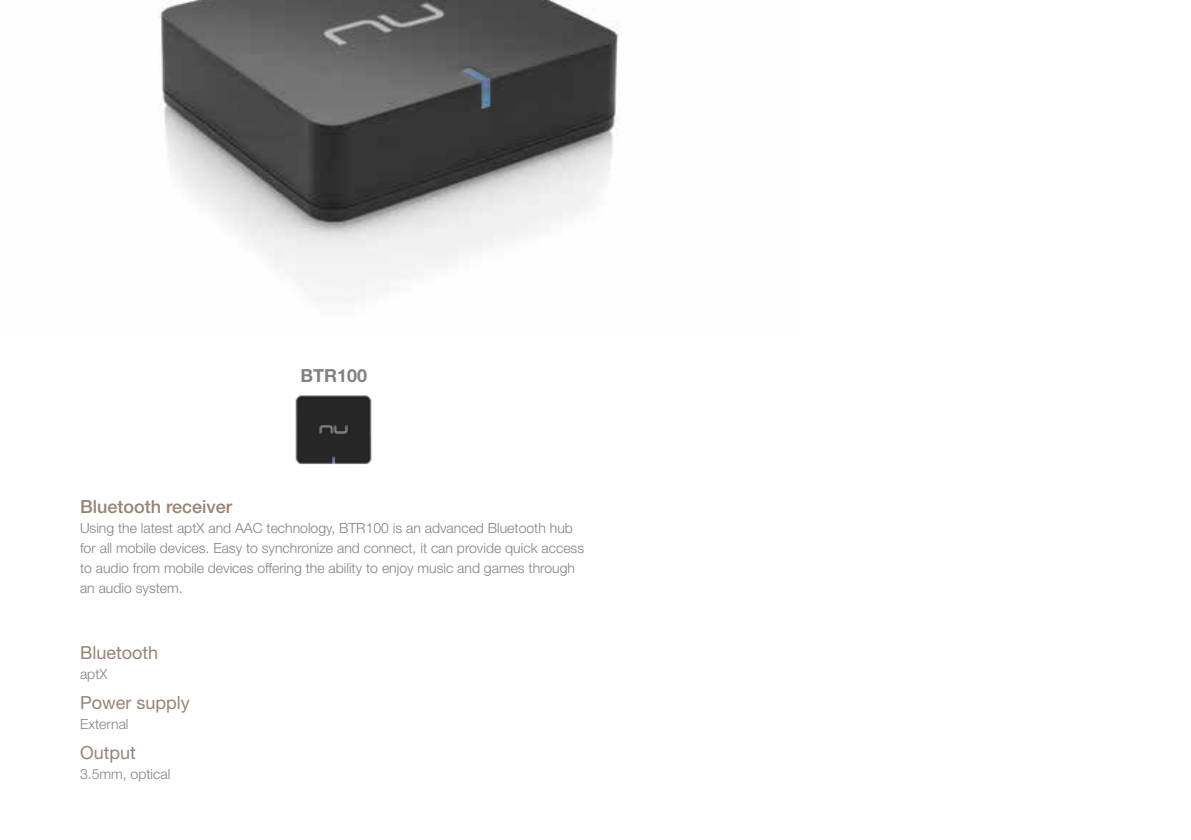
<style>
.page{position:relative;width:1191px;height:840px;background:#fff}
.page>*{position:absolute;margin:0;border:0;box-sizing:border-box;transform-origin:0 0}
.t1{font:18px "Helvetica Neue";color:#988376}
.t2{font:500 18px "Helvetica Neue";color:#988376}
.t3{font:700 18px "Helvetica Neue";color:#808285}
.t4{font:300 14px/20px "Helvetica Neue";color:#808285}
</style>
<div class="page">
<img style="left:295px;top:395px;width:77px;height:70px">
<img style="left:159px;top:0;width:460px;height:291px">
<p class="t3" style="left:300px;top:364px;width:68px">BTR100</p>
<p class="t2" style="left:80px;top:495px;width:154px">Bluetooth receiver</p>
<p class="t4" style="left:80px;top:517px;width:505px">Using the latest aptX and AAC technology, BTR100 is an advanced Bluetooth hub for all mobile devices. Easy to synchronize and connect, it can provide quick access to audio from mobile devices offering the ability to enjoy music and games through an audio system.</p>
<p class="t1" style="left:80px;top:641px;width:80px">Bluetooth</p>
<p class="t4" style="left:80px;top:663px;width:29px">aptX</p>
<p class="t1" style="left:80px;top:691px;width:111px">Power supply</p>
<p class="t4" style="left:80px;top:713px;width:50px">External</p>
<p class="t1" style="left:80px;top:741px;width:57px">Output</p>
<p class="t4" style="left:80px;top:763px;width:92px">3.5mm, optical</p>
</div>
